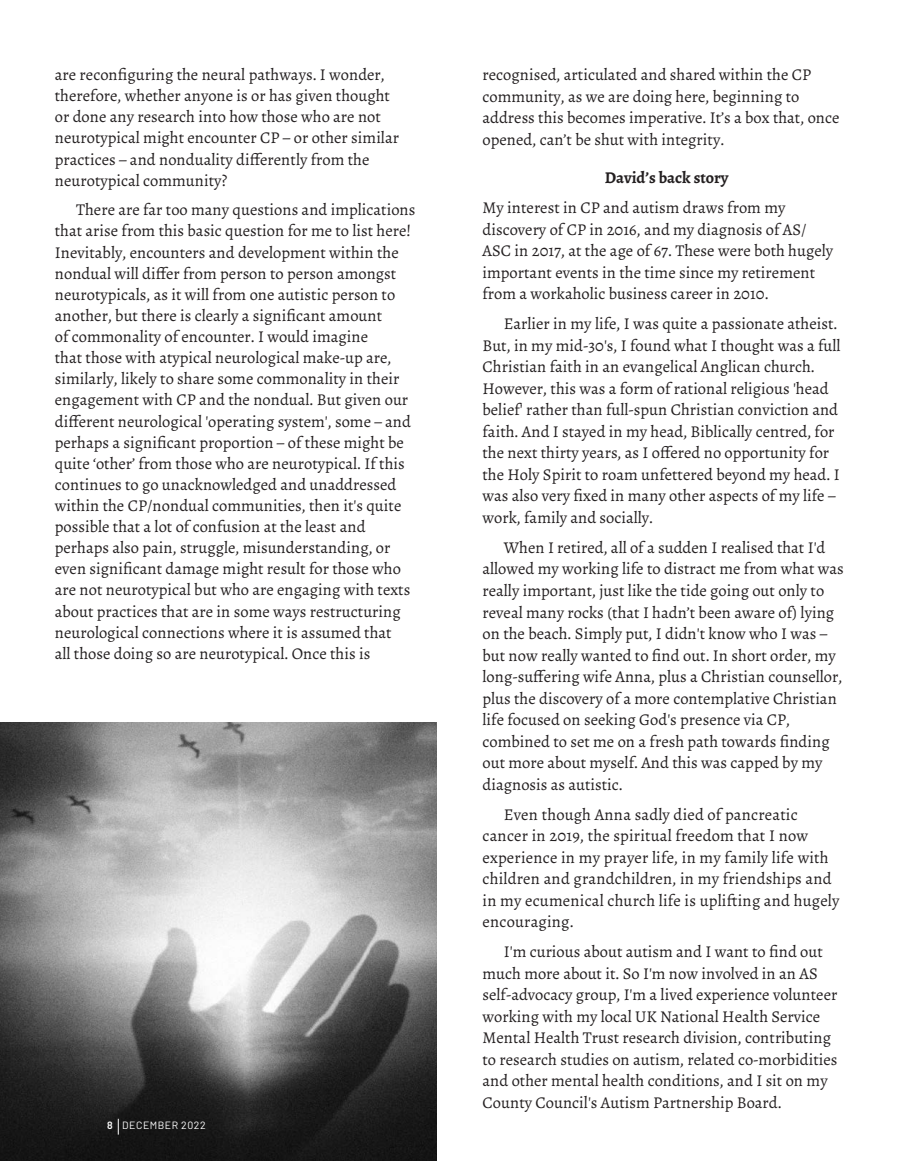
<style>
.page{position:relative;width:905px;height:1161px;background:#fff}
.page>*{position:absolute;margin:0;border:0;box-sizing:border-box;transform-origin:0 0}
.t1{font:16.5px/21.5px "Alegreya";color:#231f20}
.t2{font:700 16.5px "Alegreya";color:#231f20}
.t3{font:10.5px "Barlow";letter-spacing:.05em;color:#fff}
.s1{font-weight:600}
</style>
<div class="page">
<img style="left:0;top:723px;width:436px;height:438px">
<svg style="left:118px;top:1119px;width:1px;height:16px"></svg>
<p class="t1" style="left:55px;top:64px;width:345px">are reconfiguring the neural pathways. I wonder, therefore, whether anyone is or has given thought or done any research into how those who are not neurotypical might encounter CP – or other similar practices – and nonduality differently from the neurotypical community?</p>
<p class="t1" style="left:55px;top:199px;width:362px;text-indent:21px">There are far too many questions and implications that arise from this basic question for me to list here!<br>Inevitably, encounters and development within the nondual will differ from person to person amongst neurotypicals, as it will from one autistic person to another, but there is clearly a significant amount<br>of commonality of encounter. I would imagine<br>that those with atypical neurological make-up are, similarly, likely to share some commonality in their engagement with CP and the nondual. But given our different neurological 'operating system', some – and perhaps a significant proportion – of these might be quite ‘other’ from those who are neurotypical. If this continues to go unacknowledged and unaddressed within the CP/nondual communities, then it's quite possible that a lot of confusion at the least and perhaps also pain, struggle, misunderstanding, or even significant damage might result for those who are not neurotypical but who are engaging with texts about practices that are in some ways restructuring neurological connections where it is assumed that<br>all those doing so are neurotypical. Once this is</p>
<p class="t3" style="left:107px;top:1119px;width:100px"><span class="s1">8</span> DECEMBER 2022</p>
<p class="t1" style="left:482px;top:64px;width:358px">recognised, articulated and shared within the CP community, as we are doing here, beginning to address this becomes imperative. It’s a box that, once opened, can’t be shut with integrity.</p>
<p class="t2" style="left:604px;top:167px;width:125px">David’s back story</p>
<p class="t1" style="left:482px;top:197px;width:352px">My interest in CP and autism draws from my discovery of CP in 2016, and my diagnosis of AS/ ASC in 2017, at the age of 67. These were both hugely important events in the time since my retirement from a workaholic business career in 2010.</p>
<p class="t1" style="left:482px;top:313px;width:359px;text-indent:21px">Earlier in my life, I was quite a passionate atheist.<br>But, in my mid-30's, I found what I thought was a full Christian faith in an evangelical Anglican church.<br>However, this was a form of rational religious 'head belief' rather than full-spun Christian conviction and faith. And I stayed in my head, Biblically centred, for the next thirty years, as I offered no opportunity for the Holy Spirit to roam unfettered beyond my head. I was also very fixed in many other aspects of my life – work, family and socially.</p>
<p class="t1" style="left:482px;top:537px;width:363px;text-indent:21px">When I retired, all of a sudden I realised that I'd allowed my working life to distract me from what was really important, just like the tide going out only to reveal many rocks (that I hadn’t been aware of) lying on the beach. Simply put, I didn't know who I was – but now really wanted to find out. In short order, my long-suffering wife Anna, plus a Christian counsellor, plus the discovery of a more contemplative Christian life focused on seeking God's presence via CP, combined to set me on a fresh path towards finding out more about myself. And this was capped by my diagnosis as autistic.</p>
<p class="t1" style="left:482px;top:804px;width:358px;text-indent:21px">Even though Anna sadly died of pancreatic cancer in 2019, the spiritual freedom that I now experience in my prayer life, in my family life with children and grandchildren, in my friendships and in my ecumenical church life is uplifting and hugely encouraging.</p>
<p class="t1" style="left:482px;top:941px;width:356px;text-indent:21px">I'm curious about autism and I want to find out much more about it. So I'm now involved in an AS self-advocacy group, I'm a lived experience volunteer working with my local UK National Health Service Mental Health Trust research division, contributing to research studies on autism, related co-morbidities and other mental health conditions, and I sit on my County Council's Autism Partnership Board.</p>
</div>
